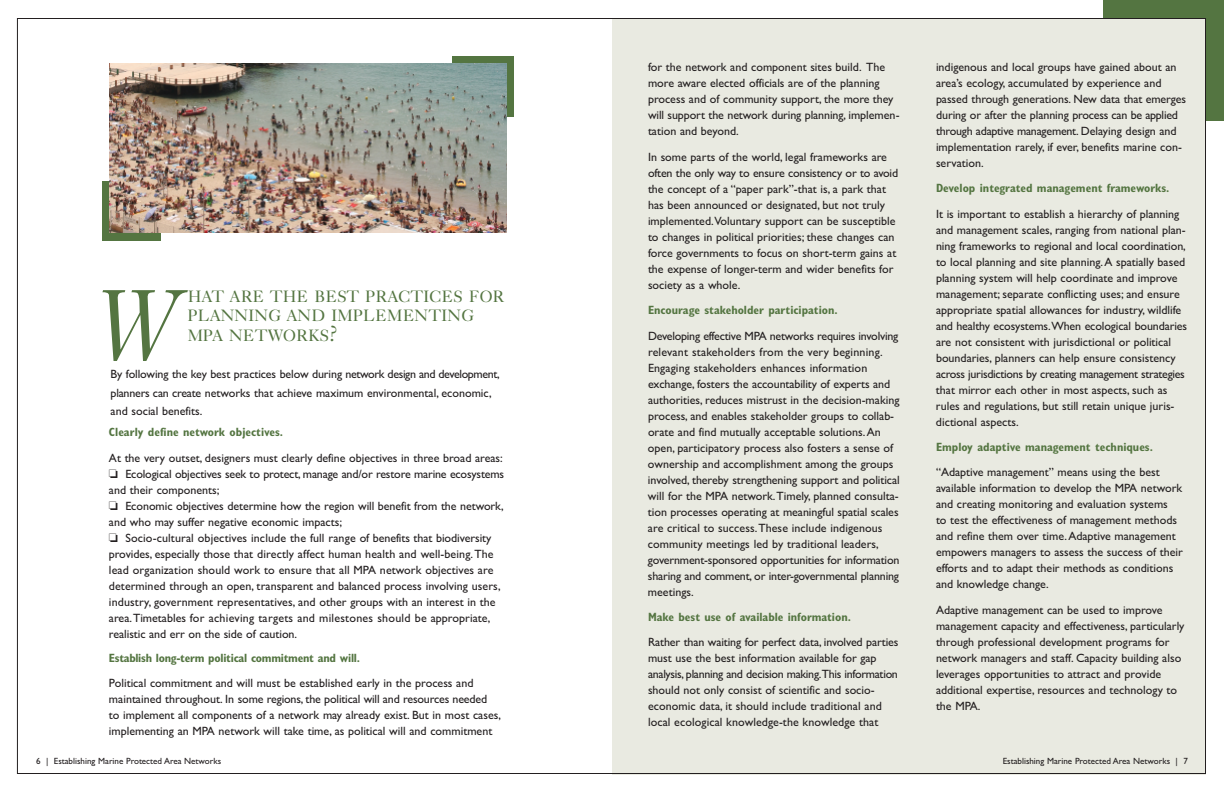
<style>
.page{position:relative;width:1224px;height:792px;background:#fff}
.page>*{position:absolute;margin:0;border:0;box-sizing:border-box;transform-origin:0 0}
.t1{font:100.7px "Caslon Five Forty Italic Os F";color:#547541}
.t2{font:16.5px/19.5px "Caslon Five Forty Roman SC";color:#547541}
.t3{font:12px/16px "Gill Sans";color:#231f20}
.t4{font:700 condensed 12px "Gill Sans";color:#547541}
.t5{font:700 condensed 12px "Gill Sans";letter-spacing:-.02em;color:#547541}
.t6{font:9px "Gill Sans";color:#231f20}
.s1{font-size:22px}
</style>
<div class="page">
<div style="left:1103px;top:0;width:121px;height:121px;background:#547541"></div>
<div style="left:452px;top:56px;width:62px;height:60px;background:#547541"></div>
<div style="left:613px;top:18px;width:593px;height:756px;background:#e9eae1"></div>
<div style="left:102px;top:181px;width:59px;height:59px;background:#547541"></div>
<img style="left:109px;top:63px;width:398px;height:170px">
<p class="t3" style="left:648px;top:59px;width:253px">for the network and component sites build. The more aware elected officials are of the planning process and of community support, the more they will support the network during planning, implemen&shy;tation and beyond.</p>
<p class="t3" style="left:648px;top:149px;width:252px">In some parts of the world, legal frameworks are often the only way to ensure consistency or to avoid the concept of a “paper park”-that is, a park that has been announced or designated, but not truly implemented.Voluntary support can be susceptible to changes in political priorities; these changes can force governments to focus on short-term gains at the expense of longer-term and wider benefits for society as a whole.</p>
<p class="t4" style="left:648px;top:306px;width:191px">Encourage stakeholder participation.</p>
<p class="t3" style="left:648px;top:328px;width:253px">Developing effective MPA networks requires involving relevant stakeholders from the very beginning.<br>Engaging stakeholders enhances information exchange, fosters the accountability of experts and authorities, reduces mistrust in the decision-making process, and enables stakeholder groups to collab&shy;orate and find mutually acceptable solutions.An open, participatory process also fosters a sense of ownership and accomplishment among the groups involved, thereby strengthening support and political will for the MPA network.Timely, planned consulta&shy;tion processes operating at meaningful spatial scales are critical to success.These include indigenous community meetings led by traditional leaders, government-sponsored opportunities for information sharing and comment, or inter-governmental planning meetings.</p>
<p class="t4" style="left:648px;top:612px;width:204px">Make best use of available information.</p>
<p class="t3" style="left:648px;top:634px;width:252px">Rather than waiting for perfect data, involved parties must use the best information available for gap analysis, planning and decision making.This information should not only consist of scientific and socio&shy;economic data, it should include traditional and local ecological knowledge-the knowledge that</p>
<p class="t3" style="left:936px;top:59px;width:252px">indigenous and local groups have gained about an area’s ecology, accumulated by experience and passed through generations. New data that emerges during or after the planning process can be applied through adaptive management. Delaying design and implementation rarely, if ever, benefits marine con&shy;servation.</p>
<p class="t4" style="left:936px;top:184px;width:235px">Develop integrated management frameworks.</p>
<p class="t3" style="left:936px;top:206px;width:253px">It is important to establish a hierarchy of planning and management scales, ranging from national plan&shy;ning frameworks to regional and local coordination, to local planning and site planning.A spatially based planning system will help coordinate and improve management; separate conflicting uses; and ensure appropriate spatial allowances for industry, wildlife and healthy ecosystems.When ecological boundaries are not consistent with jurisdictional or political boundaries, planners can help ensure consistency across jurisdictions by creating management strategies that mirror each other in most aspects, such as rules and regulations, but still retain unique juris&shy;dictional aspects.</p>
<p class="t4" style="left:936px;top:442px;width:218px">Employ adaptive management techniques.</p>
<p class="t3" style="left:936px;top:464px;width:249px">“Adaptive management” means using the best available information to develop the MPA network and creating monitoring and evaluation systems<br>to test the effectiveness of management methods and refine them over time.Adaptive management empowers managers to assess the success of their efforts and to adapt their methods as conditions and knowledge change.</p>
<p class="t3" style="left:936px;top:602px;width:250px">Adaptive management can be used to improve management capacity and effectiveness, particularly through professional development programs for network managers and staff. Capacity building also leverages opportunities to attract and provide additional expertise, resources and technology to the MPA.</p>
<h1 class="t1" style="left:95px;top:290px;width:85px">W</h1>
<h2 class="t2" style="left:188px;top:288px;width:318px">HAT ARE THE BEST PRACTICES FOR<br>PLANNING AND IMPLEMENTING<br>MPA NETWORKS<span class="s1">?</span></h2>
<p class="t3" style="left:111px;top:365px;width:391px;line-height:18.3px">By following the key best practices below during network design and development, planners can create networks that achieve maximum environmental, economic, and social benefits.</p>
<p class="t4" style="left:109px;top:428px;width:176px">Clearly define network objectives.</p>
<p class="t3" style="left:109px;top:450px;width:397px">At the very outset, designers must clearly define objectives in three broad areas: ❏ Ecological objectives seek to protect, manage and/or restore marine ecosystems and their components;<br>❏ Economic objectives determine how the region will benefit from the network, and who may suffer negative economic impacts;<br>❏ Socio-cultural objectives include the full range of benefits that biodiversity provides, especially those that directly affect human health and well-being.The lead organization should work to ensure that all MPA network objectives are determined through an open, transparent and balanced process involving users, industry, government representatives, and other groups with an interest in the area.Timetables for achieving targets and milestones should be appropriate, realistic and err on the side of caution.</p>
<p class="t5" style="left:109px;top:653px;width:253px">Establish long-term political commitment and will.</p>
<p class="t3" style="left:109px;top:675px;width:394px">Political commitment and will must be established early in the process and maintained throughout. In some regions, the political will and resources needed<br>to implement all components of a network may already exist. But in most cases, implementing an MPA network will take time, as political will and commitment</p>
<p class="t6" style="left:36px;top:756px;width:187px">6 | Establishing Marine Protected Area Networks</p>
<p class="t6" style="left:1003px;top:756px;width:187px">Establishing Marine Protected Area Networks | 7</p>
</div>
